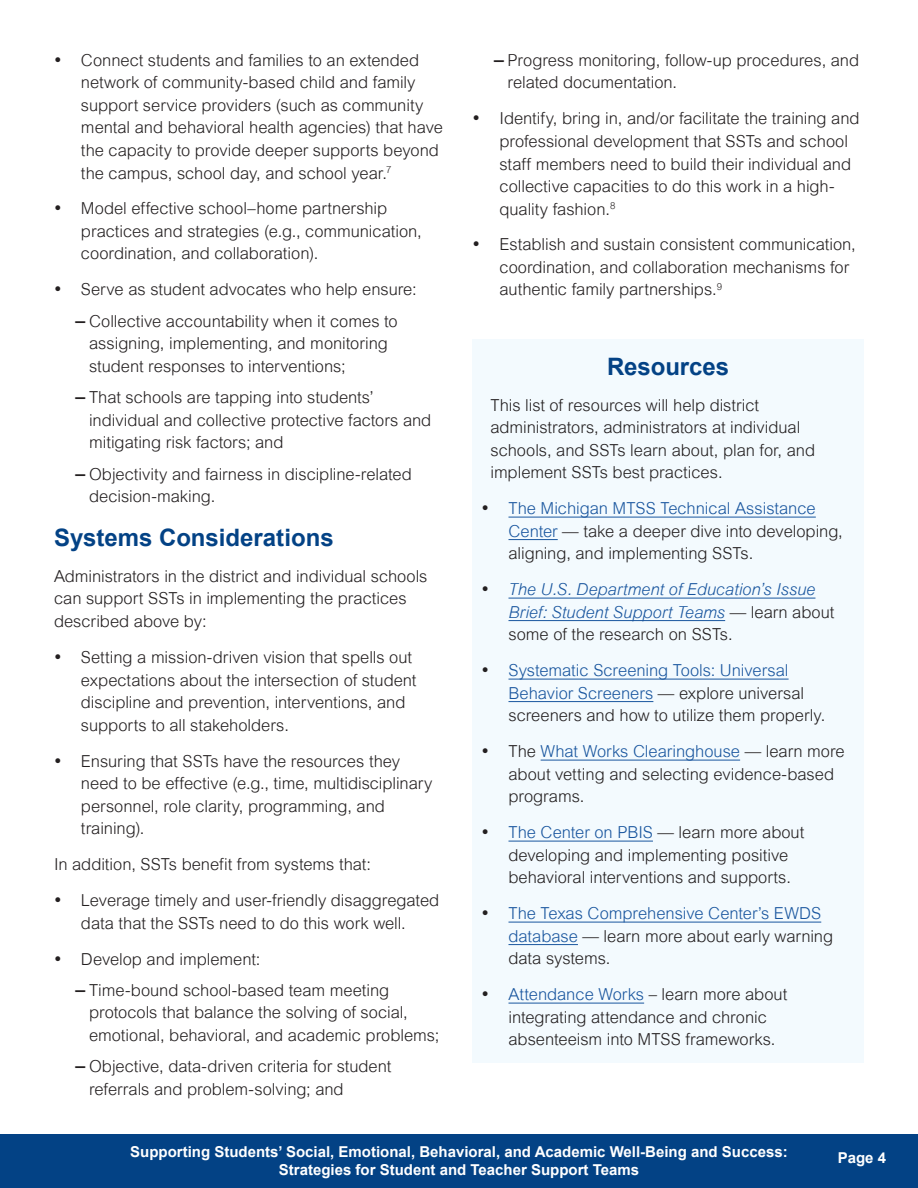
<style>
.page{position:relative;width:918px;height:1188px;background:#fff}
.page>*{position:absolute;margin:0;border:0;box-sizing:border-box;transform-origin:0 0}
.t1{font:700 24px "Arial";color:#034285}
.t2{font:300 16.5px/22.5px "Arial";color:#231f20}
.t3{font:italic 300 16.5px/22.5px "Arial";color:#18559e}
.t4{font:300 16.5px/22.5px "Arial";color:#18559e}
.t5{font:700 15px/18px "Arial";color:#fff;text-align:center}
.s1{font-weight:500;font-size:19.5px}
.s2{color:#18559e}
.s3{color:#231f20}
.s4{font-style:normal;color:#231f20}
</style>
<div class="page">
<div style="left:0;top:1134px;width:918px;height:54px;background:#034285"></div>
<div style="left:472px;top:339px;width:392px;height:724px;background:#f3fafe"></div>
<hr style="left:508px;top:517px;width:308px;height:1px;background:#18559e">
<hr style="left:508px;top:539px;width:50px;height:1px;background:#18559e">
<hr style="left:508px;top:598px;width:307px;height:1px;background:#18559e">
<hr style="left:508px;top:620px;width:217px;height:1px;background:#18559e">
<hr style="left:508px;top:679px;width:281px;height:1px;background:#18559e">
<hr style="left:508px;top:701px;width:145px;height:1px;background:#18559e">
<hr style="left:541px;top:760px;width:199px;height:1px;background:#18559e">
<hr style="left:508px;top:841px;width:145px;height:1px;background:#18559e">
<hr style="left:508px;top:922px;width:313px;height:1px;background:#18559e">
<hr style="left:508px;top:944px;width:70px;height:1px;background:#18559e">
<hr style="left:508px;top:1003px;width:136px;height:1px;background:#18559e">
<p class="t2" style="left:81px;top:49px;width:363px;text-indent:-27px">• Connect students and families to an extended network of community-based child and family support service providers (such as community mental and behavioral health agencies) that have the capacity to provide deeper supports beyond the campus, school day, and school year.<sup>7</sup></p>
<p class="t2" style="left:81px;top:198px;width:342px;text-indent:-27px">• Model effective school–home partnership practices and strategies (e.g., communication, coordination, and collaboration).</p>
<p class="t2" style="left:54px;top:279px;width:364px">• Serve as student advocates who help ensure:</p>
<p class="t2" style="left:89px;top:310px;width:310px;text-indent:-14px"><span class="s1">–</span> Collective accountability when it comes to assigning, implementing, and monitoring student responses to interventions;</p>
<p class="t2" style="left:89px;top:387px;width:344px;text-indent:-14px"><span class="s1">–</span> That schools are tapping into students’ individual and collective protective factors and mitigating risk factors; and</p>
<p class="t2" style="left:89px;top:463px;width:324px;text-indent:-14px"><span class="s1">–</span> Objectivity and fairness in discipline-related decision-making.</p>
<h2 class="t1" style="left:54px;top:522px;width:281px">Systems Considerations</h2>
<p class="t2" style="left:54px;top:565px;width:375px">Administrators in the district and individual schools can support SSTs in implementing the practices described above by:</p>
<p class="t2" style="left:81px;top:646px;width:337px;text-indent:-27px">• Setting a mission-driven vision that spells out expectations about the intersection of student discipline and prevention, interventions, and supports to all stakeholders.</p>
<p class="t2" style="left:81px;top:750px;width:353px;text-indent:-27px">• Ensuring that SSTs have the resources they need to be effective (e.g., time, multidisciplinary personnel, role clarity, programming, and training).</p>
<p class="t2" style="left:54px;top:853px;width:319px">In addition, SSTs benefit from systems that:</p>
<p class="t2" style="left:54px;top:889px;width:387px;text-align:center">• Leverage timely and user-friendly disaggregated data that the SSTs need to do this work well.</p>
<p class="t2" style="left:54px;top:948px;width:208px">• Develop and implement:</p>
<p class="t2" style="left:89px;top:979px;width:352px;text-indent:-14px"><span class="s1">–</span> Time-bound school-based team meeting protocols that balance the solving of social, emotional, behavioral, and academic problems;</p>
<p class="t2" style="left:89px;top:1056px;width:304px;text-indent:-14px"><span class="s1">–</span> Objective, data-driven criteria for student referrals and problem-solving; and</p>
<p class="t2" style="left:508px;top:49px;width:353px;text-indent:-14px"><span class="s1">–</span> Progress monitoring, follow-up procedures, and related documentation.</p>
<p class="t2" style="left:499px;top:108px;width:362px;text-indent:-27px">• Identify, bring in, and/or facilitate the training and professional development that SSTs and school staff members need to build their individual and collective capacities to do this work in a high&shy;quality fashion.<sup>8</sup></p>
<p class="t2" style="left:499px;top:234px;width:358px;text-indent:-27px">• Establish and sustain consistent communication, coordination, and collaboration mechanisms for authentic family partnerships.<sup>9</sup></p>
<h2 class="t1" style="left:607px;top:350px;width:124px">Resources</h2>
<p class="t2" style="left:490px;top:394px;width:326px">This list of resources will help district administrators, administrators at individual schools, and SSTs learn about, plan for, and implement SSTs best practices.</p>
<p class="t2" style="left:509px;top:497px;width:336px;text-indent:-27px">• <span class="s2">The Michigan MTSS Technical Assistance<br>Center</span> — take a deeper dive into developing, aligning, and implementing SSTs.</p>
<p class="t3" style="left:509px;top:578px;width:327px;text-indent:-27px"><span class="s3">•</span> The U.S. Department of Education’s Issue<br>Brief: Student Support Teams <span class="s4">— learn about some of the research on SSTs.</span></p>
<p class="t2" style="left:509px;top:659px;width:318px;text-indent:-27px">• <span class="s2">Systematic Screening Tools: Universal<br>Behavior Screeners</span> — explore universal screeners and how to utilize them properly.</p>
<p class="t2" style="left:509px;top:740px;width:338px;text-indent:-27px">• The <span class="s2">What Works Clearinghouse</span> — learn more about vetting and selecting evidence-based programs.</p>
<p class="t2" style="left:509px;top:821px;width:297px;text-indent:-27px">• <span class="s2">The Center on PBIS</span> — learn more about developing and implementing positive behavioral interventions and supports.</p>
<p class="t4" style="left:509px;top:902px;width:326px;text-indent:-27px"><span class="s3">•</span> The Texas Comprehensive Center’s EWDS database <span class="s3">— learn more about early warning data systems.</span></p>
<p class="t2" style="left:509px;top:983px;width:280px;text-indent:-27px">• <span class="s2">Attendance Works</span> – learn more about integrating attendance and chronic absenteeism into MTSS frameworks.</p>
<p class="t5" style="left:130px;top:1144px;width:659px">Supporting Students’ Social, Emotional, Behavioral, and Academic Well-Being and Success:<br>Strategies for Student and Teacher Support Teams</p>
<p class="t5" style="left:838px;top:1149px;width:50px">Page 4</p>
</div>
